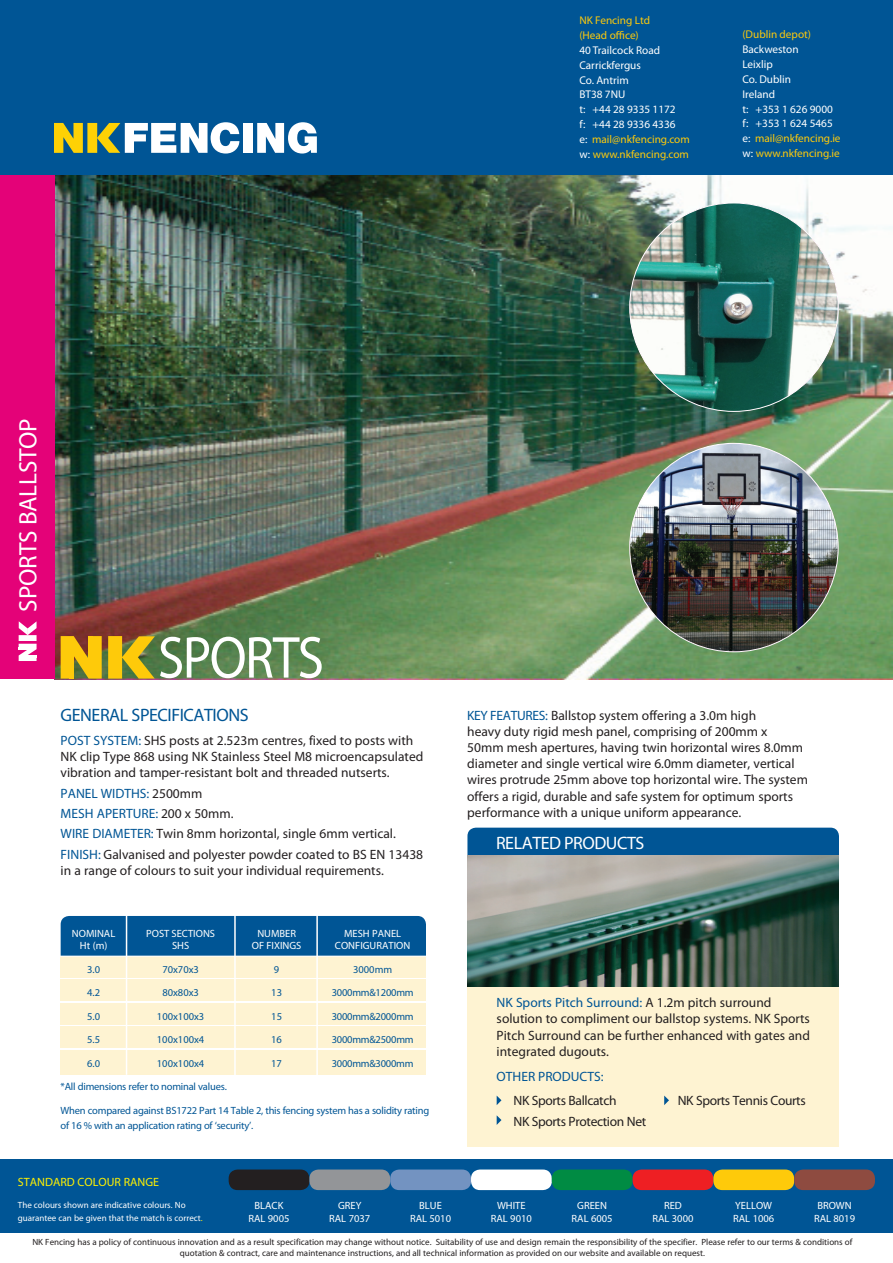
<style>
.page{position:relative;width:893px;height:1263px;background:#fff}
.page>*{position:absolute;margin:0;border:0;box-sizing:border-box;transform-origin:0 0}
.t1{font:59.7px "Myriad Pro";letter-spacing:-.03em;color:#fff;scale:.9 1}
.t2{font:900 59.4px "Helvetica Neue";color:#fff}
.t3{font:25.2px "Myriad Pro";letter-spacing:-.005em;color:#fff}
.t4{font:18px "Myriad Pro";letter-spacing:-.025em;color:#005595}
.t5{font:18px "Myriad Pro";letter-spacing:-.025em;color:#fff}
.t6{font:13.5px/16.2px "Myriad Pro";color:#231f20}
.t7{font:13.5px/20.5px "Myriad Pro";letter-spacing:-.025em;color:#231f20}
.t8{font:13.5px "Myriad Pro";color:#005595}
.t9{font:12px "Myriad Pro";color:#fff101}
.t10{font:11.25px/14.9px "Myriad Pro";color:#fff}
.t11{font:11.25px/14.9px "Myriad Pro";color:#feca0a}
.t12{font:10.5px/15px "Myriad Pro";letter-spacing:-.02em;color:#005595}
.t13{font:10.5px/12.6px "Myriad Pro";color:#fff;text-align:center}
.t14{font:10.5px "Myriad Pro";color:#005595}
.t15{font:9px/10.8px "Myriad Pro";color:#231f20;text-align:center}
.t16{font:9px/13.5px "Myriad Pro";color:#fff}
.s1{color:#feca0a}
.s2{color:#005595}
.s3{color:#fff101}
</style>
<div class="page">
<img style="left:54px;top:174px;width:839px;height:506px">
<div style="left:61px;top:916px;width:365px;height:52px;background:#005595;border-radius:9px"></div>
<div style="left:467px;top:828px;width:372px;height:63px;background:#005595;border-radius:9px"></div>
<div style="left:61px;top:956px;width:365px;height:21px;background:#fef3d2"></div>
<div style="left:61px;top:980px;width:365px;height:21px;background:#fef3d2"></div>
<div style="left:61px;top:1003px;width:365px;height:21px;background:#fef3d2"></div>
<div style="left:61px;top:1026px;width:365px;height:21px;background:#fef3d2"></div>
<div style="left:61px;top:1050px;width:365px;height:24px;background:#fef3d2"></div>
<div style="left:467px;top:879px;width:372px;height:268px;background:#fef3d2"></div>
<img style="left:467px;top:855px;width:372px;height:131px">
<hr style="left:126px;top:915px;width:1px;height:160px;background:#fff">
<hr style="left:234px;top:915px;width:2px;height:161px;background:#fff">
<hr style="left:316px;top:912px;width:2px;height:164px;background:#fff">
<svg style="left:108px;top:636px;width:47px;height:43px;background:#bfa71f"></svg>
<svg style="left:61px;top:636px;width:41px;height:43px"></svg>
<div style="left:69px;top:650px;width:5px;height:29px;background:#feca0a"></div>
<div style="left:88px;top:636px;width:5px;height:29px;background:#feca0a"></div>
<div style="left:0;top:164px;width:54px;height:515px;background:#e40278"></div>
<img style="left:630px;top:203px;width:208px;height:208px;border-radius:104px">
<img style="left:630px;top:443px;width:208px;height:209px;border-radius:104px">
<hr style="left:60px;top:956px;width:368px;height:1px;background:#fff">
<svg style="left:497px;top:1096px;width:4px;height:9px"></svg>
<svg style="left:497px;top:1115px;width:4px;height:10px"></svg>
<svg style="left:664px;top:1095px;width:5px;height:10px"></svg>
<svg style="left:19px;top:621px;width:18px;height:40px"></svg>
<div style="left:0;top:1159px;width:893px;height:73px;background:#005595"></div>
<div style="left:229px;top:1169px;width:80px;height:21px;background:#231f20;border-radius:9px"></div>
<div style="left:309px;top:1169px;width:81px;height:21px;background:#939598;border-radius:9px"></div>
<div style="left:390px;top:1169px;width:81px;height:21px;background:#7393c1;border-radius:9px"></div>
<div style="left:471px;top:1169px;width:81px;height:21px;background:#fff;border-radius:9px"></div>
<div style="left:552px;top:1169px;width:81px;height:21px;background:#008b43;border-radius:9px"></div>
<div style="left:633px;top:1169px;width:80px;height:21px;background:#ee1f23;border-radius:9px"></div>
<div style="left:713px;top:1169px;width:81px;height:21px;background:#feca0a;border-radius:9px"></div>
<div style="left:794px;top:1169px;width:81px;height:21px;background:#8e4b40;border-radius:9px"></div>
<div style="left:0;top:0;width:893px;height:174px;background:#005595"></div>
<svg style="left:54px;top:122px;width:185px;height:32px"></svg>
<div style="left:243px;top:123px;width:9px;height:30px;background:#fff"></div>
<svg style="left:257px;top:122px;width:60px;height:32px"></svg>
<p class="t11" style="left:579px;top:13px;width:72px">NK Fencing Ltd (Head office)</p>
<p class="t10" style="left:579px;top:43px;width:112px">40 Trailcock Road<br>Carrickfergus<br>Co. Antrim<br>BT38 7NU<br>t: +44 28 9335 1172<br>f: +44 28 9336 4336<br>e: <span class="s1">mail@nkfencing.com </span>w: <span class="s1">www.nkfencing.com</span></p>
<p class="t11" style="left:742px;top:27px;width:70px">(Dublin depot)</p>
<p class="t10" style="left:742px;top:42px;width:100px">Backweston<br>Leixlip<br>Co. Dublin<br>Ireland<br>t: +353 1 626 9000 f: +353 1 624 5465 e: <span class="s1">mail@nkfencing.ie </span>w: <span class="s1">www.nkfencing.ie</span></p>
<h3 class="t3" style="left:13px;top:612px;width:195px;rotate:-90deg">SPORTS BALLSTOP</h3>
<h2 class="t2" style="left:158px;top:622px;width:289px">ROLLTOP</h2>
<h1 class="t1" style="left:158px;top:621px;width:186px">SPORTS</h1>
<h3 class="t4" style="left:61px;top:704px;width:190px">GENERAL SPECIFICATIONS</h3>
<p class="t6" style="left:467px;top:707px;width:342px"><span class="s2">KEY FEATURES:</span> Ballstop system offering a 3.0m high<br>heavy duty rigid mesh panel, comprising of 200mm x<br>50mm mesh apertures, having twin horizontal wires 8.0mm diameter and single vertical wire 6.0mm diameter, vertical wires protrude 25mm above top horizontal wire. The system offers a rigid, durable and safe system for optimum sports performance with a unique uniform appearance.</p>
<p class="t6" style="left:61px;top:732px;width:364px"><span class="s2">POST SYSTEM:</span> SHS posts at 2.523m centres, fixed to posts with<br>NK clip Type 868 using NK Stainless Steel M8 microencapsulated vibration and tamper-resistant bolt and threaded nutserts.</p>
<p class="t6" style="left:61px;top:783px;width:364px;line-height:20.4px"><span class="s2">PANEL WIDTHS:</span> 2500mm<br><span class="s2">MESH APERTURE:</span> 200 x 50mm.<br><span class="s2">WIRE DIAMETER:</span> Twin 8mm horizontal, single 6mm vertical.<br><span class="s2">FINISH:</span> Galvanised and polyester powder coated to BS EN 13438</p>
<p class="t6" style="left:61px;top:862px;width:325px">in a range of colours to suit your individual requirements.</p>
<h3 class="t5" style="left:496px;top:832px;width:150px">RELATED PRODUCTS</h3>
<p class="t13" style="left:72px;top:927px;width:45px">NOMINAL</p>
<p class="t13" style="left:146px;top:927px;width:70px">POST SECTIONS</p>
<p class="t13" style="left:257px;top:927px;width:40px">NUMBER</p>
<p class="t13" style="left:344px;top:927px;width:59px">MESH PANEL</p>
<p class="t13" style="left:80px;top:939px;width:29px">Ht (m)</p>
<p class="t13" style="left:172px;top:939px;width:19px">SHS</p>
<p class="t13" style="left:252px;top:939px;width:51px">OF FIXINGS</p>
<p class="t13" style="left:335px;top:939px;width:77px">CONFIGURATION</p>
<p class="t12" style="left:87px;top:961px;width:14px">3.0</p>
<p class="t14" style="left:162px;top:962px;width:38px">70x70x3</p>
<p class="t12" style="left:274px;top:961px;width:7px">9</p>
<p class="t12" style="left:353px;top:961px;width:41px">3000mm</p>
<p class="t12" style="left:87px;top:985px;width:14px">4.2</p>
<p class="t14" style="left:162px;top:986px;width:38px">80x80x3</p>
<p class="t12" style="left:271px;top:985px;width:12px">13</p>
<p class="t12" style="left:332px;top:985px;width:83px">3000mm&amp;1200mm</p>
<p class="t12" style="left:87px;top:1008px;width:14px">5.0</p>
<p class="t14" style="left:157px;top:1009px;width:49px">100x100x3</p>
<p class="t12" style="left:271px;top:1008px;width:12px">15</p>
<p class="t12" style="left:332px;top:1008px;width:83px">3000mm&amp;2000mm</p>
<p class="t12" style="left:87px;top:1032px;width:14px">5.5</p>
<p class="t14" style="left:157px;top:1033px;width:49px">100x100x4</p>
<p class="t12" style="left:271px;top:1032px;width:12px">16</p>
<p class="t12" style="left:332px;top:1032px;width:83px">3000mm&amp;2500mm</p>
<p class="t12" style="left:87px;top:1055px;width:14px">6.0</p>
<p class="t14" style="left:157px;top:1056px;width:49px">100x100x4</p>
<p class="t12" style="left:271px;top:1055px;width:12px">17</p>
<p class="t12" style="left:332px;top:1055px;width:83px">3000mm&amp;3000mm</p>
<p class="t12" style="left:61px;top:1079px;width:168px">*All dimensions refer to nominal values.</p>
<p class="t12" style="left:61px;top:1102px;width:370px">When compared against BS1722 Part 14 Table 2, this fencing system has a solidity rating of 16 % with an application rating of ‘security’.</p>
<p class="t6" style="left:497px;top:994px;width:315px"><span class="s2">NK Sports Pitch Surround:</span> A 1.2m pitch surround solution to compliment our ballstop systems. NK Sports Pitch Surround can be further enhanced with gates and integrated dugouts.</p>
<p class="t8" style="left:497px;top:1068px;width:108px">OTHER PRODUCTS:</p>
<p class="t7" style="left:513px;top:1090px;width:134px">NK Sports Ballcatch<br>NK Sports Protection Net</p>
<p class="t7" style="left:678px;top:1090px;width:130px">NK Sports Tennis Courts</p>
<p class="t9" style="left:18px;top:1174px;width:143px">STANDARD COLOUR RANGE</p>
<p class="t16" style="left:18px;top:1198px;width:186px">The colours shown are indicative colours. No guarantee can be given that the match is correct<span class="s3">.</span></p>
<p class="t13" style="left:248px;top:1199px;width:43px">BLACK<br>RAL 9005</p>
<p class="t13" style="left:329px;top:1199px;width:43px">GREY<br>RAL 7037</p>
<p class="t13" style="left:410px;top:1199px;width:43px">BLUE<br>RAL 5010</p>
<p class="t13" style="left:491px;top:1199px;width:43px">WHITE<br>RAL 9010</p>
<p class="t13" style="left:572px;top:1199px;width:43px">GREEN<br>RAL 6005</p>
<p class="t13" style="left:652px;top:1199px;width:43px">RED<br>RAL 3000</p>
<p class="t13" style="left:733px;top:1199px;width:43px;text-align:left">YELLOW<br>RAL 1006</p>
<p class="t13" style="left:814px;top:1199px;width:43px">BROWN<br>RAL 8019</p>
<p class="t15" style="left:32px;top:1236px;width:822px">NK Fencing has a policy of continuous innovation and as a result specification may change without notice. Suitability of use and design remain the responsibility of the specifier. Please refer to our terms &amp; conditions of quotation &amp; contract, care and maintenance instructions, and all technical information as provided on our website and available on request.</p>
</div>
